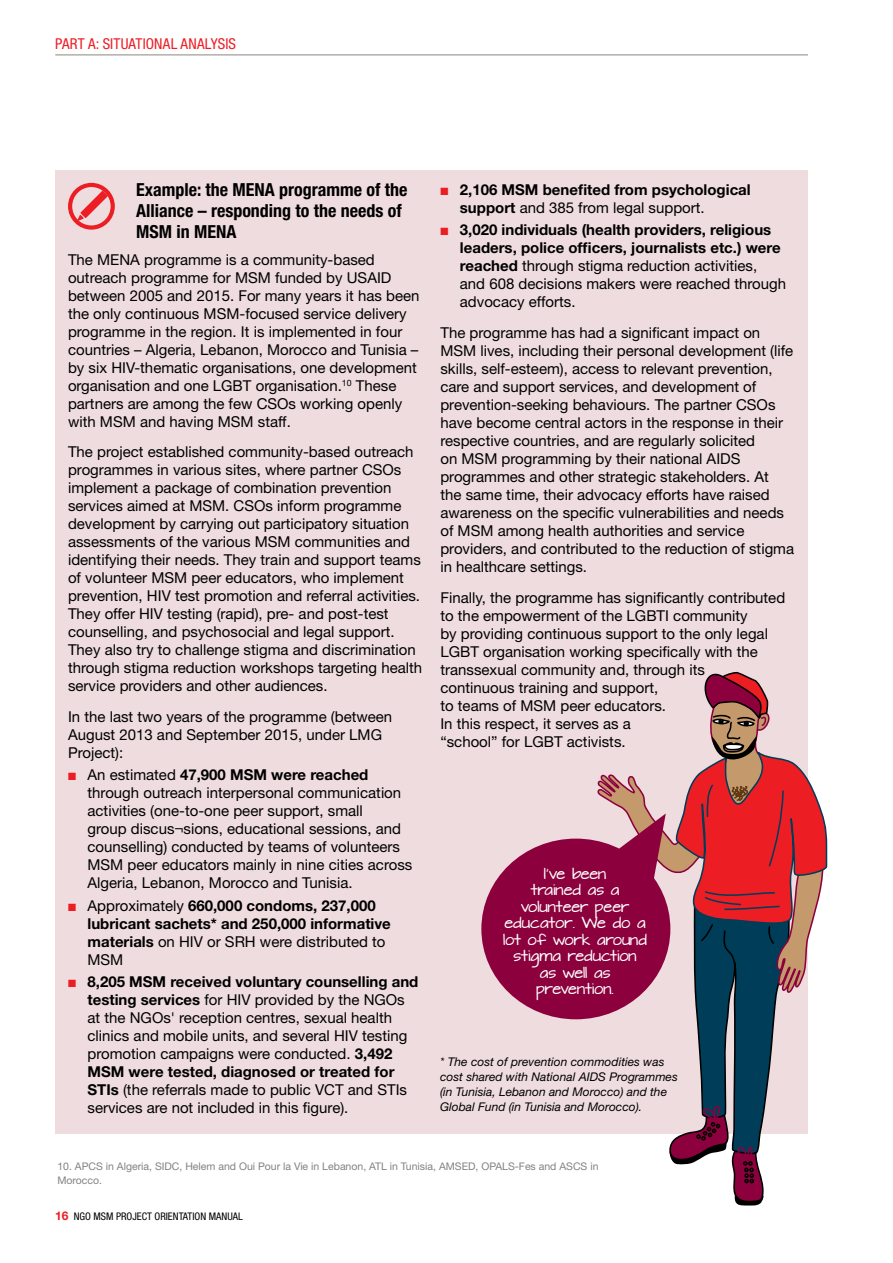
<style>
.page{position:relative;width:893px;height:1263px;background:#fff}
.page>*{position:absolute;margin:0;border:0;box-sizing:border-box;transform-origin:0 0}
.t1{font:700 condensed 18px/21px "Helvetica Neue LT Pro";color:#000}
.t2{font:15px/18px "Helvetica Neue";color:#000}
.t3{font:700 15px/18px "Helvetica Neue";color:#000}
.t4{font:condensed 15px "Helvetica Neue LT Pro";letter-spacing:.01em;color:#ed1d24}
.t5{font:13.5px/16.5px "Architects Daughter";color:#fff;text-align:center}
.t6{font:italic 12px/15px "Helvetica Neue";color:#000}
.t7{font:10.5px/13.5px "Helvetica Neue";color:#808285}
.t8{font:condensed 10.5px "Helvetica Neue LT Pro";color:#000}
.s1{color:#ed1d24}
.s2{font-weight:700}
.s3{font-weight:400}
.s4{font-family:"Helvetica Neue";font-weight:700;font-stretch:normal;font-size:12px;color:#ed1d24}
</style>
<div class="page">
<hr style="left:55px;top:55px;width:753px;height:1px;background:#87897f">
<div style="left:55px;top:170px;width:752px;height:964px;background:#efdcde"></div>
<svg style="left:68px;top:183px;width:47px;height:47px"></svg>
<svg style="left:595px;top:669px;width:233px;height:537px"></svg>
<div style="left:481px;top:838px;width:189px;height:181px;background:#8c003d;border-radius:50%"></div>
<p class="t4" style="left:55px;top:35px;width:182px">PART A: SITUATIONAL ANALYSIS</p>
<p class="t1" style="left:136px;top:179px;width:273px">Example: the MENA programme of the<br>Alliance – responding to the needs of<br>MSM in MENA</p>
<p class="t2" style="left:68px;top:250px;width:353px">The MENA programme is a community-based outreach programme for MSM funded by USAID between 2005 and 2015. For many years it has been the only continuous MSM-focused service delivery programme in the region. It is implemented in four countries – Algeria, Lebanon, Morocco and Tunisia – by six HIV-thematic organisations, one development organisation and one LGBT organisation.<sup>10</sup> These partners are among the few CSOs working openly with MSM and having MSM staff.</p>
<p class="t2" style="left:68px;top:443px;width:356px">The project established community-based outreach programmes in various sites, where partner CSOs implement a package of combination prevention services aimed at MSM. CSOs inform programme development by carrying out participatory situation assessments of the various MSM communities and identifying their needs. They train and support teams of volunteer MSM peer educators, who implement prevention, HIV test promotion and referral activities.<br>They offer HIV testing (rapid), pre- and post-test counselling, and psychosocial and legal support.<br>They also try to challenge stigma and discrimination through stigma reduction workshops targeting health service providers and other audiences.</p>
<p class="t2" style="left:68px;top:708px;width:326px">In the last two years of the programme (between<br>August 2013 and September 2015, under LMG<br>Project):</p>
<p class="t2" style="left:88px;top:766px;width:326px;text-indent:-19px"><span class="s1">■</span> An estimated <span class="s2">47,900 MSM were reached </span>through outreach interpersonal communication activities (one-to-one peer support, small<br>group discus¬sions, educational sessions, and counselling) conducted by teams of volunteers MSM peer educators mainly in nine cities across Algeria, Lebanon, Morocco and Tunisia.</p>
<p class="t3" style="left:88px;top:896px;width:305px;text-indent:-19px"><span class="s1">■</span> <span class="s3">Approximately</span> 660,000 condoms, 237,000 lubricant sachets* and 250,000 informative materials <span class="s3">on HIV or SRH were distributed to MSM</span></p>
<p class="t2" style="left:88px;top:972px;width:332px;text-indent:-19px"><span class="s1">■</span> <span class="s2">8,205 MSM received voluntary counselling and testing services</span> for HIV provided by the NGOs at the NGOs' reception centres, sexual health clinics and mobile units, and several HIV testing promotion campaigns were conducted. <span class="s2">3,492<br>MSM were tested, diagnosed or treated for STIs</span> (the referrals made to public VCT and STIs services are not included in this figure).</p>
<p class="t3" style="left:460px;top:180px;width:292px;text-indent:-19px"><span class="s1">■</span> 2,106 MSM benefited from psychological support <span class="s3">and 385 from legal support.</span></p>
<p class="t3" style="left:460px;top:221px;width:328px;text-indent:-19px"><span class="s1">■</span> 3,020 individuals (health providers, religious leaders, police officers, journalists etc.) were reached <span class="s3">through stigma reduction activities, and 608 decisions makers were reached through advocacy efforts.</span></p>
<p class="t2" style="left:440px;top:323px;width:355px">The programme has had a significant impact on MSM lives, including their personal development (life skills, self-esteem), access to relevant prevention, care and support services, and development of prevention-seeking behaviours. The partner CSOs have become central actors in the response in their respective countries, and are regularly solicited<br>on MSM programming by their national AIDS programmes and other strategic stakeholders. At<br>the same time, their advocacy efforts have raised awareness on the specific vulnerabilities and needs of MSM among health authorities and service providers, and contributed to the reduction of stigma in healthcare settings.</p>
<p class="t2" style="left:440px;top:588px;width:346px">Finally, the programme has significantly contributed to the empowerment of the LGBTI community<br>by providing continuous support to the only legal LGBT organisation working specifically with the transsexual community and, through its<br>continuous training and support,<br>to teams of MSM peer educators.<br>In this respect, it serves as a<br>“school” for LGBT activists.</p>
<p class="t5" style="left:503px;top:866px;width:145px">I've been<br>trained as a volunteer peer educator. We do a lot of work around stigma reduction<br>as well as prevention.</p>
<p class="t6" style="left:440px;top:1054px;width:239px">* The cost of prevention commodities was cost shared with National AIDS Programmes (in Tunisia, Lebanon and Morocco) and the Global Fund (in Tunisia and Morocco).</p>
<p class="t7" style="left:57px;top:1159px;width:543px">10. APCS in Algeria, SIDC, Helem and Oui Pour la Vie in Lebanon, ATL in Tunisia, AMSED, OPALS-Fes and ASCS in<br>Morocco.</p>
<p class="t8" style="left:55px;top:1211px;width:189px"><span class="s4">16</span> NGO MSM PROJECT ORIENTATION MANUAL</p>
</div>
